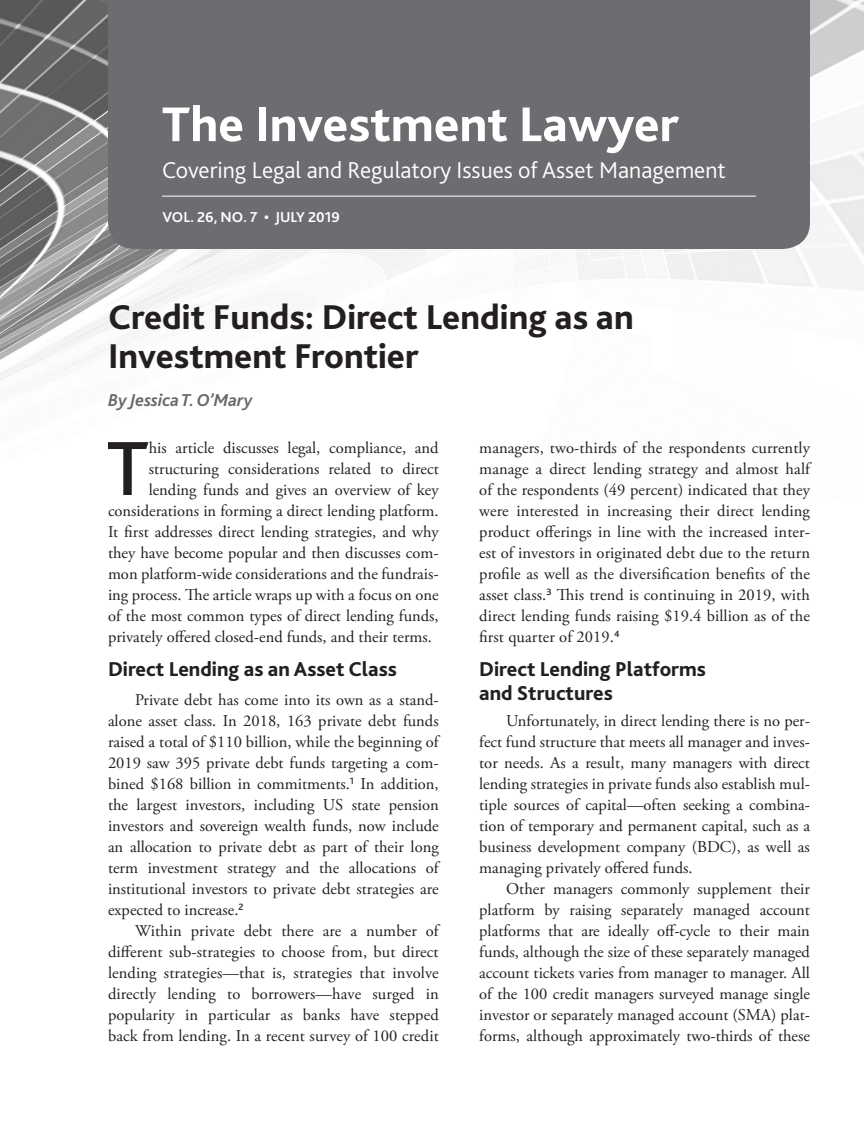
<style>
.page{position:relative;width:864px;height:1134px;background:#fff}
.page>*{position:absolute;margin:0;border:0;box-sizing:border-box;transform-origin:0 0}
.Textdrop{font:500 80.25px "Bliss 2";color:#231f20}
.t1{font:800 51px "Bliss 2";color:#fff}
.Article_Title{font:800 36px/39px "Bliss 2";color:#231f20}
.t2{font:300 24px "Bliss 2";color:#fff}
.HeadA{font:800 21px/24px "Bliss 2";color:#231f20}
.Authors{font:italic 700 18px "Bliss 2";color:#69696c}
.TextInd{font:16.5px/21px "Adobe Garamond Pro";letter-spacing:.005em;color:#231f20;text-align:justify}
.Text{font:16.5px/21px "Adobe Garamond Pro";color:#231f20;text-align:justify}
.Textdrop-2{font:16.5px "Adobe Garamond Pro";color:#231f20}
.Vol{font:700 15px "Bliss 2";color:#fff}
</style>
<div class="page">
<img style="left:0;top:0;width:864px;height:380px">
<div style="left:108px;top:0;width:702px;height:249px;background:#6c6d70"></div>
<hr style="left:162px;top:196px;width:594px;height:1px;background:#fff">
<h2 class="t1" style="left:162px;top:93px;width:518px">The Investment Lawyer</h2>
<h3 class="t2" style="left:162px;top:155px;width:565px">Covering Legal and Regulatory Issues of Asset Management</h3>
<p class="Vol" style="left:162px;top:208px;width:179px">VOL. 26, NO. 7 • JULY 2019</p>
<p class="Article_Title" style="left:108px;top:297px;width:527px">Credit Funds: Direct Lending as an<br>Investment Frontier</p>
<p class="Authors" style="left:108px;top:389px;width:146px">By Jessica T. O’Mary</p>
<p class="Textdrop" style="left:107px;top:419px;width:43px">T</p>
<p class="Textdrop-2" style="left:149px;top:438px;width:292px">his article discusses legal, compliance, and</p>
<p class="TextInd" style="left:479px;top:438px;width:332px">managers, two-thirds of the respondents currently manage a direct lending strategy and almost half of the respondents (49 percent) indicated that they were interested in increasing their direct lending product offerings in line with the increased inter&shy;est of investors in originated debt due to the return profile as well as the diversification benefits of the asset class.<sup>3</sup> This trend is continuing in 2019, with direct lending funds raising $19.4 billion as of the first quarter of 2019.<sup>4</sup></p>
<p class="HeadA" style="left:479px;top:657px;width:228px">Direct Lending Platforms and Structures</p>
<p class="Text" style="left:479px;top:711px;width:332px;text-indent:27px">Unfortunately, in direct lending there is no per&shy;fect fund structure that meets all manager and inves&shy;tor needs. As a result, many managers with direct lending strategies in private funds also establish mul&shy;tiple sources of capital—often seeking a combina&shy;tion of temporary and permanent capital, such as a business development company (BDC), as well as managing privately offered funds.</p>
<p class="TextInd" style="left:479px;top:879px;width:332px;text-indent:27px">Other managers commonly supplement their platform by raising separately managed account platforms that are ideally off-cycle to their main funds, although the size of these separately managed account tickets varies from manager to manager. All of the 100 credit managers surveyed manage single investor or separately managed account (SMA) plat&shy;forms, although approximately two-thirds of these</p>
<p class="Textdrop-2" style="left:149px;top:459px;width:292px">structuring considerations related to direct</p>
<p class="Textdrop-2" style="left:149px;top:480px;width:292px">lending funds and gives an overview of key</p>
<p class="Textdrop-2" style="left:108px;top:501px;width:332px">considerations in forming a direct lending platform.</p>
<p class="Textdrop-2" style="left:108px;top:522px;width:332px">It first addresses direct lending strategies, and why</p>
<p class="Textdrop-2" style="left:108px;top:543px;width:332px">they have become popular and then discusses com-</p>
<p class="Textdrop-2" style="left:108px;top:564px;width:332px">mon platform-wide considerations and the fundrais-</p>
<p class="Textdrop-2" style="left:108px;top:585px;width:332px">ing process. The article wraps up with a focus on one</p>
<p class="Textdrop-2" style="left:108px;top:606px;width:332px">of the most common types of direct lending funds,</p>
<p class="Textdrop-2" style="left:108px;top:627px;width:326px">privately offered closed-end funds, and their terms.</p>
<p class="HeadA" style="left:108px;top:657px;width:290px">Direct Lending as an Asset Class</p>
<p class="Text" style="left:108px;top:690px;width:332px;text-indent:27px">Private debt has come into its own as a stand&shy;alone asset class. In 2018, 163 private debt funds raised a total of $110 billion, while the beginning of 2019 saw 395 private debt funds targeting a com&shy;bined $168 billion in commitments.<sup>1</sup> In addition, the largest investors, including US state pension investors and sovereign wealth funds, now include an allocation to private debt as part of their long term investment strategy and the allocations of institutional investors to private debt strategies are expected to increase.<sup>2</sup></p>
<p class="TextInd" style="left:108px;top:921px;width:332px;text-indent:27px">Within private debt there are a number of different sub-strategies to choose from, but direct lending strategies—that is, strategies that involve directly lending to borrowers—have surged in popularity in particular as banks have stepped back from lending. In a recent survey of 100 credit</p>
</div>
